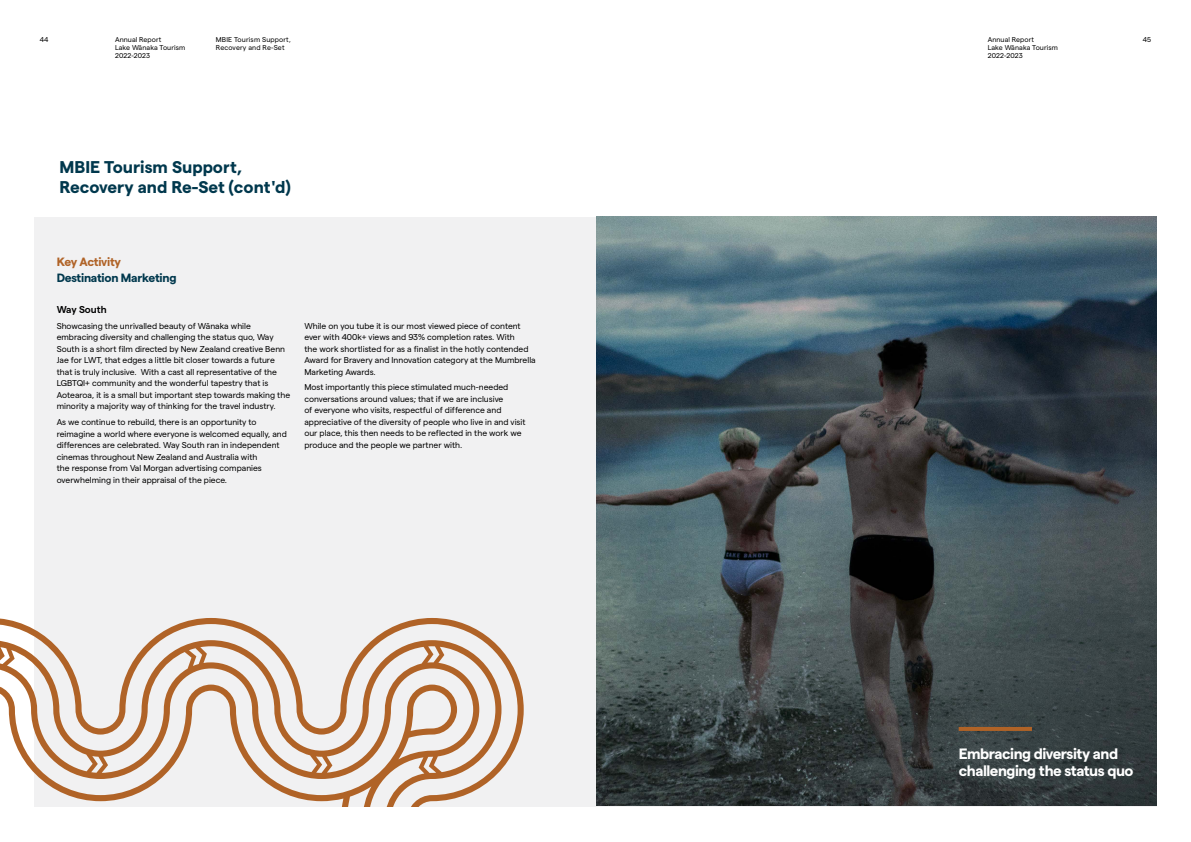
<style>
.page{position:relative;width:1191px;height:842px;background:#fff}
.page>*{position:absolute;margin:0;border:0;box-sizing:border-box;transform-origin:0 0}
.t1{font:700 17px/19.2px "Matter";color:#00384d}
.t2{font:700 15px/17px "Matter";letter-spacing:-.03em;color:#fff}
.t3{font:700 12px "Matter";letter-spacing:-.02em;color:#00384d}
.t4{font:700 12px "Matter";letter-spacing:-.02em;color:#b06327}
.t5{font:600 10px "Matter";color:#000}
.t6{font:8.5px/11.5px "Matter";color:#000}
.t7{font:7px/8.4px "Matter";letter-spacing:.01em;color:#000}
</style>
<div class="page">
<div style="left:34px;top:217px;width:1123px;height:589px;background:#f1f1f2"></div>
<img style="left:596px;top:217px;width:561px;height:589px">
<svg style="left:0;top:618px;width:524px;height:188px"></svg>
<hr style="left:958px;top:727px;width:74px;height:4px;background:#b06327">
<p class="t7" style="left:216px;top:34px;width:76px">MBIE Tourism Support,<br>Recovery and Re-Set</p>
<p class="t7" style="left:40px;top:34px;width:10px">44</p>
<p class="t7" style="left:987px;top:34px;width:48px">Annual Report</p>
<p class="t7" style="left:1142px;top:34px;width:10px">45</p>
<p class="t7" style="left:987px;top:43px;width:72px">Lake Wānaka Tourism<br>2022-2023</p>
<p class="t7" style="left:115px;top:34px;width:72px">Annual Report<br>Lake Wānaka Tourism<br>2022-2023</p>
<h1 class="t1" style="left:60px;top:156px;width:232px">MBIE Tourism Support,<br>Recovery and Re-Set (cont'd)</h1>
<h3 class="t4" style="left:57px;top:253px;width:66px">Key Activity</h3>
<h3 class="t3" style="left:57px;top:269px;width:121px">Destination Marketing</h3>
<p class="t5" style="left:57px;top:302px;width:52px">Way South</p>
<p class="t6" style="left:57px;top:319px;width:235px">Showcasing the unrivalled beauty of Wānaka while embracing diversity and challenging the status quo, Way South is a short film directed by New Zealand creative Benn Jae for LWT, that edges a little bit closer towards a future that is truly inclusive. With a cast all representative of the LGBTQI+ community and the wonderful tapestry that is Aotearoa, it is a small but important step towards making the minority a majority way of thinking for the travel industry.</p>
<p class="t6" style="left:57px;top:416px;width:232px">As we continue to rebuild, there is an opportunity to reimagine a world where everyone is welcomed equally, and differences are celebrated. Way South ran in independent cinemas throughout New Zealand and Australia with<br>the response from Val Morgan advertising companies overwhelming in their appraisal of the piece.</p>
<p class="t6" style="left:304px;top:319px;width:233px">While on you tube it is our most viewed piece of content ever with 400k+ views and 93% completion rates. With<br>the work shortlisted for as a finalist in the hotly contended Award for Bravery and Innovation category at the Mumbrella Marketing Awards.</p>
<p class="t6" style="left:304px;top:381px;width:223px">Most importantly this piece stimulated much-needed conversations around values; that if we are inclusive<br>of everyone who visits, respectful of difference and appreciative of the diversity of people who live in and visit our place, this then needs to be reflected in the work we produce and the people we partner with.</p>
<h2 class="t2" style="left:958px;top:744px;width:176px">Embracing diversity and challenging the status quo</h2>
</div>
